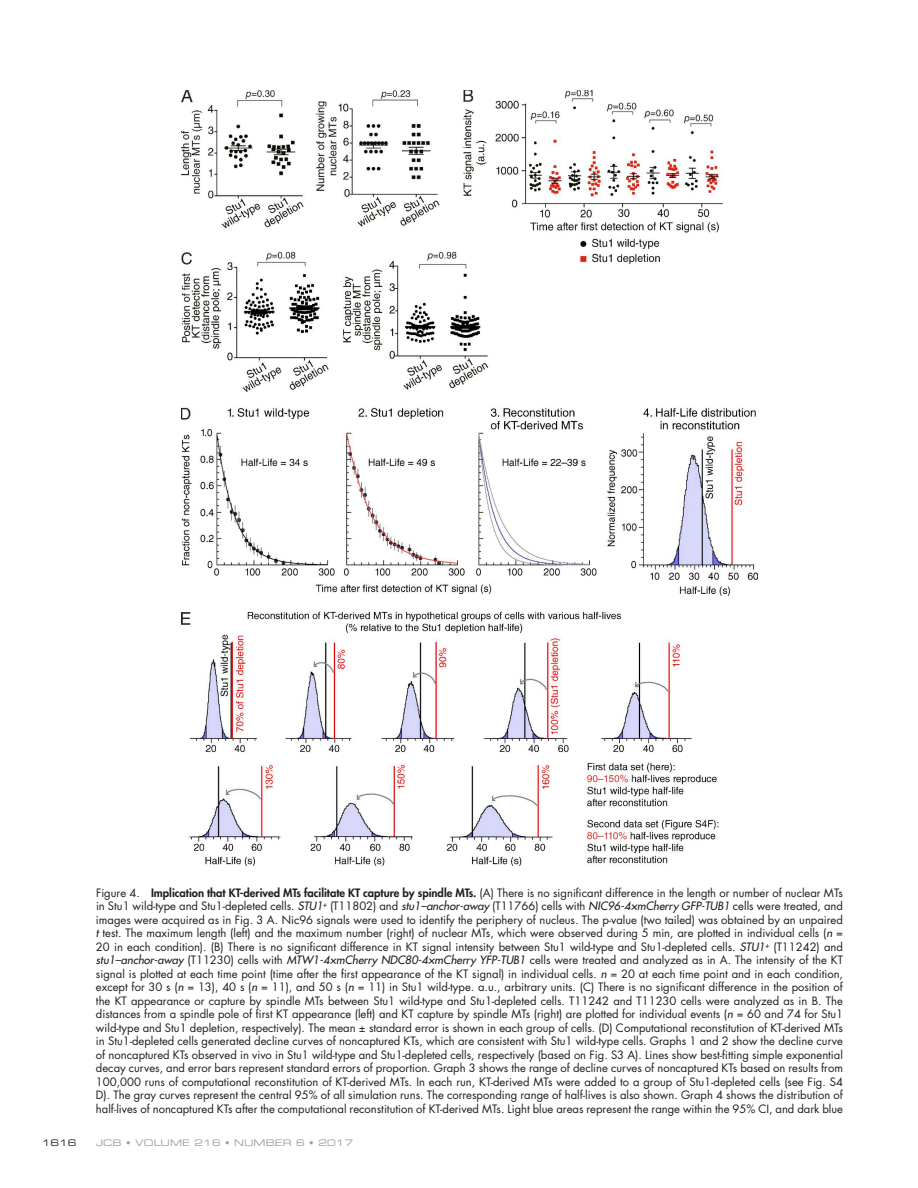
<style>
.page{position:relative;width:918px;height:1188px;background:#fff}
.page>*{position:absolute;margin:0;border:0;box-sizing:border-box;transform-origin:0 0}
.t1{font:11.25px/13.5px "Futura Std";color:#1d1d1b;text-align:justify}
.t2{font:9px "Eurostile LT Std Ex 2";letter-spacing:.01em;color:#9d9d9d}
.t3{font:9px "Eurostile LT Std Ex 2";color:#1d1d1b}
.s1{font-weight:800}
.s2{font-weight:500;font-style:italic}
</style>
<div class="page">
<img style="left:182px;top:90px;width:575px;height:775px">
<p class="t1" style="left:96px;top:886px;width:749px">Figure 4. <span class="s1">Implication that KT-derived MTs facilitate KT capture by spindle MTs.</span> (A) There is no significant difference in the length or number of nuclear MTs in Stu1 wild-type and Stu1-depleted cells. <span class="s2">STU1</span><sup>+</sup> (T11802) and <span class="s2">stu1–anchor-away</span> (T11766) cells with <span class="s2">NIC96-4×mCherry GFP-TUB1</span> cells were treated, and images were acquired as in Fig. 3 A. Nic96 signals were used to identify the periphery of nucleus. The p-value (two tailed) was obtained by an unpaired <span class="s2">t</span> test. The maximum length (left) and the maximum number (right) of nuclear MTs, which were observed during 5 min, are plotted in individual cells (<span class="s2">n</span> = 20 in each condition). (B) There is no significant difference in KT signal intensity between Stu1 wild-type and Stu1-depleted cells. <span class="s2">STU1</span><sup>+</sup> (T11242) and <span class="s2">stu1–anchor-away</span> (T11230) cells with <span class="s2">MTW1-4×mCherry NDC80-4×mCherry YFP-TUB1</span> cells were treated and analyzed as in A. The intensity of the KT signal is plotted at each time point (time after the first appearance of the KT signal) in individual cells. <span class="s2">n</span> = 20 at each time point and in each condition, except for 30 s (<span class="s2">n</span> = 13), 40 s (<span class="s2">n</span> = 11), and 50 s (<span class="s2">n</span> = 11) in Stu1 wild-type. a.u., arbitrary units. (C) There is no significant difference in the position of the KT appearance or capture by spindle MTs between Stu1 wild-type and Stu1-depleted cells. T11242 and T11230 cells were analyzed as in B. The distances from a spindle pole of first KT appearance (left) and KT capture by spindle MTs (right) are plotted for individual events (<span class="s2">n</span> = 60 and 74 for Stu1 wild-type and Stu1 depletion, respectively). The mean ± standard error is shown in each group of cells. (D) Computational reconstitution of KT-derived MTs in Stu1-depleted cells generated decline curves of noncaptured KTs, which are consistent with Stu1 wild-type cells. Graphs 1 and 2 show the decline curve of noncaptured KTs observed in vivo in Stu1 wild-type and Stu1-depleted cells, respectively (based on Fig. S3 A). Lines show best-fitting simple exponential decay curves, and error bars represent standard errors of proportion. Graph 3 shows the range of decline curves of noncaptured KTs based on results from 100,000 runs of computational reconstitution of KT-derived MTs. In each run, KT-derived MTs were added to a group of Stu1-depleted cells (see Fig. S4<br>D). The gray curves represent the central 95% of all simulation runs. The corresponding range of half-lives is also shown. Graph 4 shows the distribution of half-lives of noncaptured KTs after the computational reconstitution of KT-derived MTs. Light blue areas represent the range within the 95% CI, and dark blue</p>
<p class="t3" style="left:42px;top:1136px;width:36px">1616</p>
<p class="t2" style="left:96px;top:1136px;width:259px">JCB • VOLUME 216 • NUMBER 6 • 2017</p>
</div>
